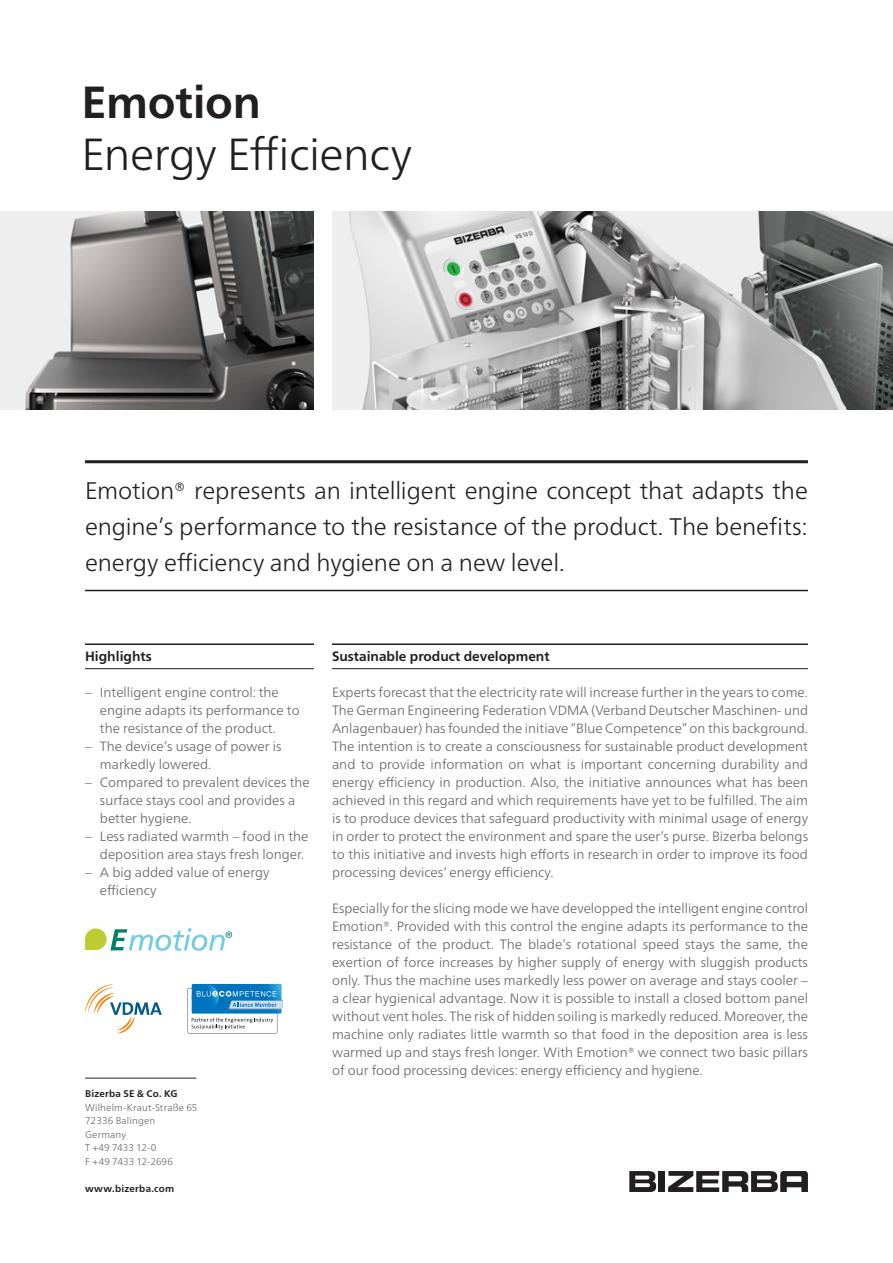
<style>
.page{position:relative;width:893px;height:1263px;background:#fff}
.page>*{position:absolute;margin:0;border:0;box-sizing:border-box;transform-origin:0 0}
.Headline_1_Light_40p{font:300 45px "Neue Frutiger LT Pro";letter-spacing:-.015em;color:#231f20}
.Headline_1_Light_40p-2{font:700 45px "Neue Frutiger LT Pro";letter-spacing:-.01em;color:#231f20}
.Headline_2_Light_20p{font:300 24px/36px "Neue Frutiger LT Pro";letter-spacing:-.005em;color:#231f20;text-align:justify}
.Auflistung_Copy_Eben{font:300 13.5px/18px "Neue Frutiger LT Pro";color:#636366}
.Auflistung_Copy_Eben-2{font:700 13.5px "Neue Frutiger LT Pro";color:#231f20}
.SecInfo_1_bold_6_5_9{font:300 9.75px "Neue Frutiger LT Pro";letter-spacing:.015em;color:#636366}
.SecInfo_1_bold_6_5_9-2{font:700 9.75px "Neue Frutiger LT Pro";letter-spacing:.025em;color:#231f20}
</style>
<div class="page">
<hr style="left:85px;top:1078px;width:111px;height:1px;background:#231f20">
<svg style="left:668px;top:1171px;width:140px;height:21px"></svg>
<div style="left:658px;top:1171px;width:7px;height:21px;background:#231f20"></div>
<svg style="left:629px;top:1171px;width:27px;height:21px"></svg>
<hr style="left:85px;top:460px;width:723px;height:3px;background:#231f20">
<hr style="left:85px;top:590px;width:723px;height:1px;background:#231f20">
<svg style="left:85px;top:984px;width:77px;height:49px"></svg>
<svg style="left:188px;top:984px;width:95px;height:49px"></svg>
<hr style="left:85px;top:668px;width:229px;height:1px;background:#231f20">
<hr style="left:85px;top:643px;width:229px;height:2px;background:#231f20">
<hr style="left:332px;top:668px;width:476px;height:1px;background:#231f20">
<hr style="left:332px;top:643px;width:476px;height:2px;background:#231f20">
<svg style="left:85px;top:928px;width:147px;height:23px"></svg>
<img style="left:0;top:211px;width:314px;height:198px">
<img style="left:332px;top:211px;width:561px;height:198px">
<p class="Headline_1_Light_40p-2" style="left:81px;top:75px;width:181px">Emotion</p>
<p class="Headline_1_Light_40p" style="left:81px;top:127px;width:332px">Energy Efficiency</p>
<p class="Headline_2_Light_20p" style="left:85px;top:472px;width:724px">Emotion® represents an intelligent engine concept that adapts the engine’s performance to the resistance of the product. The benefits: energy efficiency and hygiene on a new level.</p>
<p class="Auflistung_Copy_Eben-2" style="left:85px;top:648px;width:68px">Highlights</p>
<p class="Auflistung_Copy_Eben" style="left:100px;top:683px;width:201px;text-indent:-15px">– Intelligent engine control: the engine adapts its performance to the resistance of the product.</p>
<p class="Auflistung_Copy_Eben" style="left:100px;top:737px;width:183px;text-indent:-15px">– The device’s usage of power is markedly lowered.</p>
<p class="Auflistung_Copy_Eben" style="left:100px;top:773px;width:211px;text-indent:-15px">– Compared to prevalent devices the surface stays cool and provides a better hygiene.</p>
<p class="Auflistung_Copy_Eben" style="left:100px;top:827px;width:210px;text-indent:-15px">– Less radiated warmth – food in the deposition area stays fresh longer.</p>
<p class="Auflistung_Copy_Eben" style="left:100px;top:863px;width:171px;text-indent:-15px">– A big added value of energy efficiency</p>
<p class="SecInfo_1_bold_6_5_9-2" style="left:85px;top:1088px;width:94px">Bizerba SE &amp; Co. KG</p>
<p class="SecInfo_1_bold_6_5_9" style="left:85px;top:1102px;width:114px">Wilhelm-Kraut-Straße 65</p>
<p class="SecInfo_1_bold_6_5_9" style="left:85px;top:1115px;width:72px">72336 Balingen</p>
<p class="SecInfo_1_bold_6_5_9" style="left:85px;top:1129px;width:43px">Germany</p>
<p class="SecInfo_1_bold_6_5_9" style="left:85px;top:1142px;width:73px">T +49 7433 12-0</p>
<p class="SecInfo_1_bold_6_5_9" style="left:85px;top:1156px;width:90px">F +49 7433 12-2696</p>
<p class="SecInfo_1_bold_6_5_9-2" style="left:85px;top:1183px;width:91px">www.bizerba.com</p>
<p class="Auflistung_Copy_Eben-2" style="left:332px;top:648px;width:219px">Sustainable product development</p>
<p class="Auflistung_Copy_Eben" style="left:332px;top:683px;width:478px;text-align:justify">Experts forecast that the electricity rate will increase further in the years to come.<br>The German Engineering Federation VDMA (Verband Deutscher Maschinen- und Anlagenbauer) has founded the initiave “Blue Competence” on this background.<br>The intention is to create a consciousness for sustainable product development and to provide information on what is important concerning durability and energy efficiency in production. Also, the initiative announces what has been achieved in this regard and which requirements have yet to be fulfilled. The aim is to produce devices that safeguard productivity with minimal usage of energy in order to protect the environment and spare the user’s purse. Bizerba belongs to this initiative and invests high efforts in research in order to improve its food processing devices’ energy efficiency.</p>
<p class="Auflistung_Copy_Eben" style="left:332px;top:899px;width:478px;text-align:justify">Especially for the slicing mode we have developped the intelligent engine control Emotion®. Provided with this control the engine adapts its performance to the resistance of the product. The blade’s rotational speed stays the same, the exertion of force increases by higher supply of energy with sluggish products only. Thus the machine uses markedly less power on average and stays cooler – a clear hygienical advantage. Now it is possible to install a closed bottom panel without vent holes. The risk of hidden soiling is markedly reduced. Moreover, the machine only radiates little warmth so that food in the deposition area is less warmed up and stays fresh longer. With Emotion® we connect two basic pillars of our food processing devices: energy efficiency and hygiene.</p>
</div>
